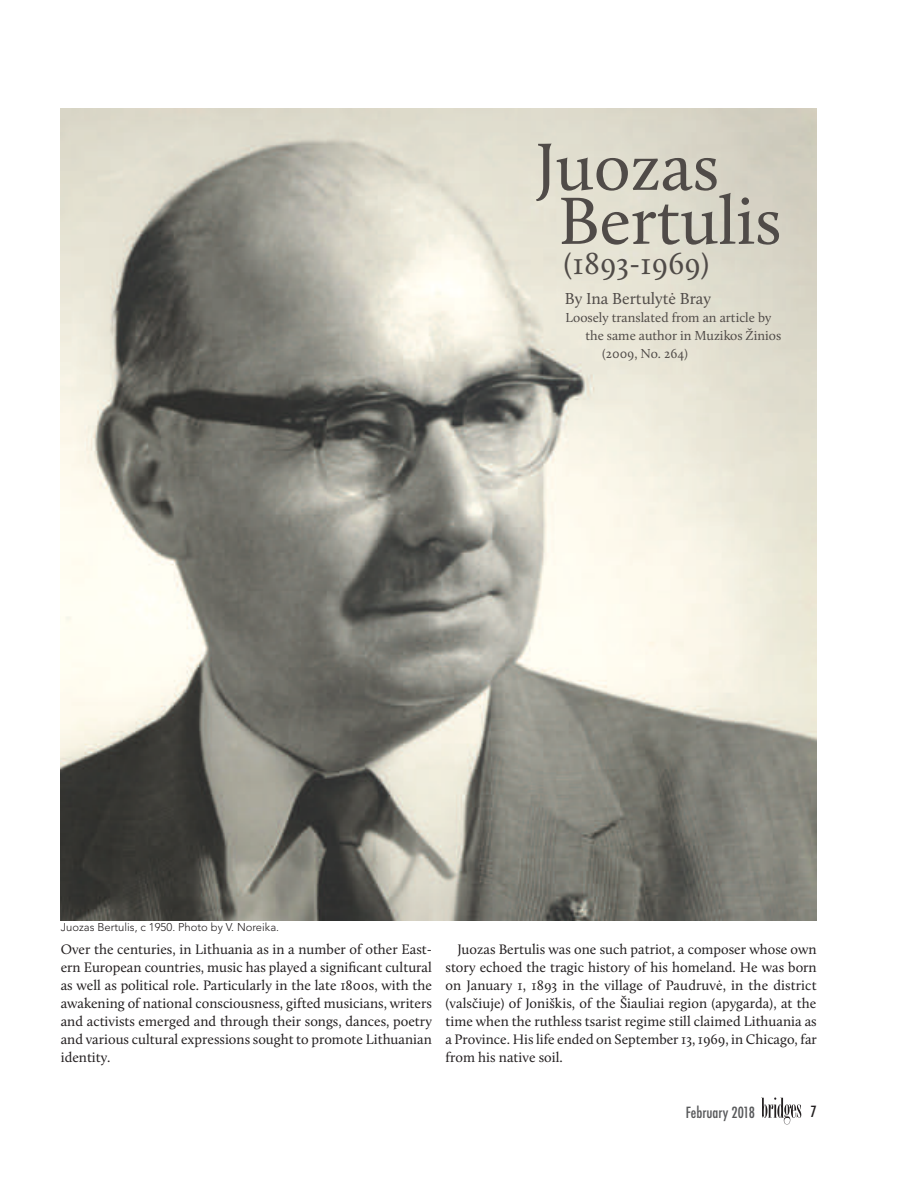
<style>
.page{position:relative;width:918px;height:1188px;background:#fff}
.page>*{position:absolute;margin:0;border:0;box-sizing:border-box;transform-origin:0 0}
.t1{font:69px/54px "Calluna";letter-spacing:-.005em;color:#504b48}
.t2{font:31.5px "Calluna";color:#504b48}
.t3{font:16.5px "Calluna";color:#504b48}
.t4{font:500 condensed 15px "Futura";color:#57585a}
.t5{font:500 condensed 15px "Futura";color:#231f20}
.t6{font:14.25px/18px "Calluna";color:#231f20;text-align:justify}
.t7{font:13.5px "Calluna";color:#504b48}
.t8{font:300 11.25px "Avenir LT Pro";color:#231f20}
</style>
<div class="page">
<svg style="left:762px;top:1098px;width:39px;height:26px"></svg>
<img style="left:61px;top:108px;width:756px;height:812px">
<p class="t8" style="left:61px;top:920px;width:220px">Juozas Bertulis, c 1950. Photo by V. Noreika.</p>
<h1 class="t1" style="left:558px;top:139px;width:225px;text-indent:-23px">Juozas<br>Bertulis</h1>
<h2 class="t2" style="left:564px;top:244px;width:147px">(1893-1969)</h2>
<p class="t3" style="left:565px;top:288px;width:148px">By Ina Bertulytė Bray</p>
<p class="t7" style="left:566px;top:309px;width:207px">Loosely translated from an article by</p>
<p class="t7" style="left:585px;top:327px;width:197px">the same author in Muzikos Žinios</p>
<p class="t7" style="left:602px;top:345px;width:88px">(2009, No. 264)</p>
<p class="t6" style="left:61px;top:940px;width:373px">Over the centuries, in Lithuania as in a number of other East&shy;ern European countries, music has played a significant cultural as well as political role. Particularly in the late 1800s, with the awakening of national consciousness, gifted musicians, writers and activists emerged and through their songs, dances, poetry and various cultural expressions sought to promote Lithuanian identity.</p>
<p class="t6" style="left:446px;top:940px;width:373px;text-indent:12px">Juozas Bertulis was one such patriot, a composer whose own story echoed the tragic history of his homeland. He was born on January 1, 1893 in the village of Paudruvė, in the district (valsčiuje) of Joniškis, of the Šiauliai region (apygarda), at the time when the ruthless tsarist regime still claimed Lithuania as a Province. His life ended on September 13, 1969, in Chicago, far from his native soil.</p>
<p class="t4" style="left:686px;top:1103px;width:71px">February 2018</p>
<p class="t5" style="left:811px;top:1102px;width:8px">7</p>
</div>
